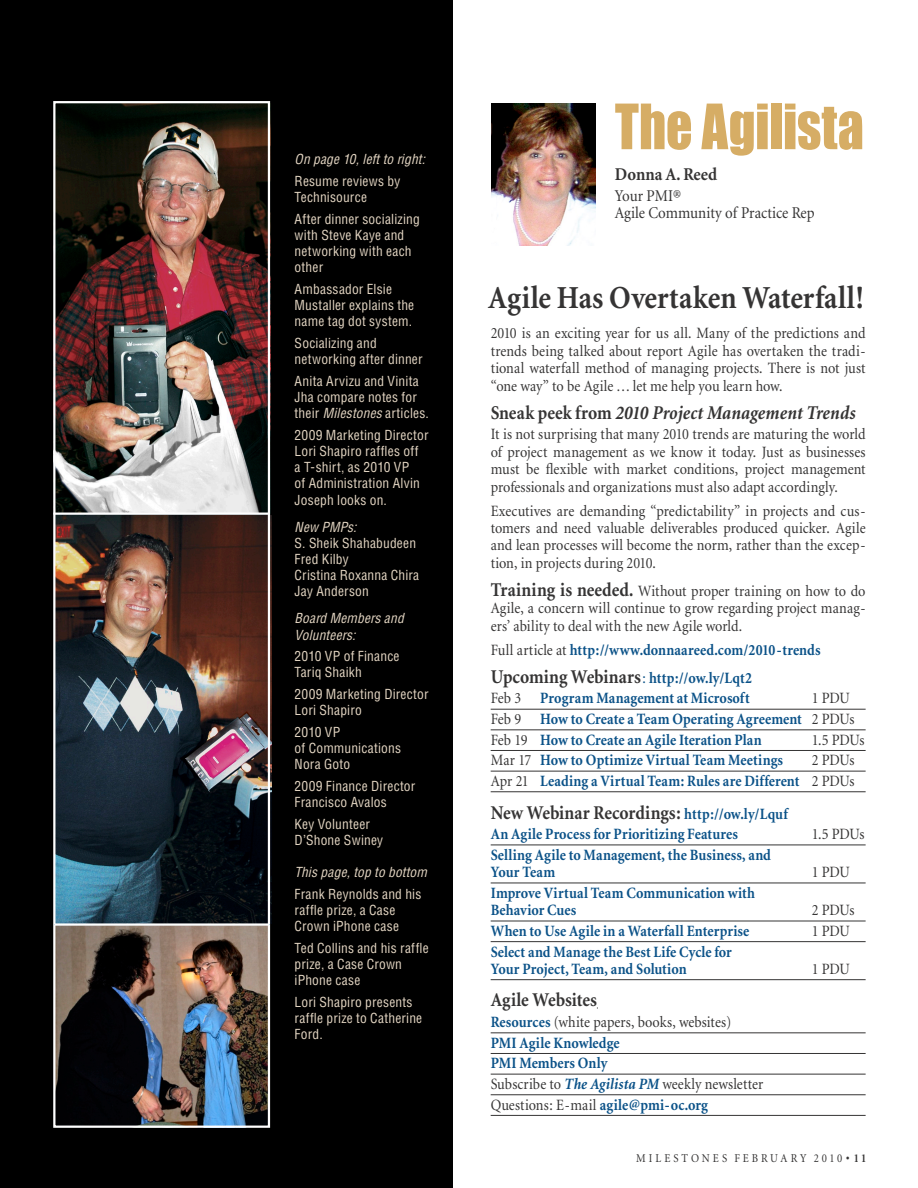
<style>
.page{position:relative;width:918px;height:1188px;background:#fff}
.page>*{position:absolute;margin:0;border:0;box-sizing:border-box;transform-origin:0 0}
.t1{font:57.75px "Impact";letter-spacing:-.005em;color:#d6ad65;scale:.9 1}
.t2{font:700 32.1px "Minion";color:#353434;scale:.9 1}
.t3{font:700 19.5px "Minion";color:#353434;scale:.9 1}
.t4{font:italic 700 19.5px "Minion";letter-spacing:.005em;color:#353434;scale:.9 1}
.t5{font:700 18px "Minion";color:#353434;scale:.93 1}
.t6{font:16.5px/17.2px "Minion";color:#353434;scale:.9 1}
.t7{font:15.75px/17.4px "Minion";letter-spacing:.005em;color:#353434;text-align:justify;scale:.9 1}
.t8{font:700 15.75px/20.7px "Minion";letter-spacing:.005em;color:#0b5288;scale:.9 1}
.t9{font:condensed 13.5px/16.2px "Helvetica";letter-spacing:.015em;color:#e3d5c2}
.t10{font:italic condensed 13.5px/16.2px "Helvetica";letter-spacing:.01em;color:#e3d5c2}
.t11{font:12px "Minion";letter-spacing:.275em;color:#353434;scale:.9 1}
.s1{font-style:italic}
.s2{font-style:normal}
.s3{font-weight:700;font-size:19.5px}
.s4{font-weight:400;color:#353434}
.s5{font-size:19.5px;color:#353434}
.s6{font-weight:400}
.s7{font-size:15.75px;color:#0b5288}
.s8{font-weight:700;color:#0b5288}
.s9{font-weight:700;font-style:italic;color:#0b5288}
.s10{font-weight:700}
</style>
<div class="page">
<div style="left:0;top:0;width:453px;height:1188px;background:#000"></div>
<img style="left:56px;top:926px;width:211px;height:199px">
<img style="left:56px;top:515px;width:215px;height:408px">
<img style="left:56px;top:104px;width:215px;height:410px">
<img style="left:492px;top:104px;width:103px;height:142px">
<hr style="left:53px;top:513px;width:216px;height:2px;background:#fff">
<div style="left:53px;top:101px;width:217px;height:1027px;border:2px solid #fff"></div>
<hr style="left:54px;top:923px;width:215px;height:3px;background:#fff">
<hr style="left:491px;top:709px;width:375px;height:1px;background:#353434">
<hr style="left:491px;top:729px;width:375px;height:1px;background:#353434">
<hr style="left:491px;top:750px;width:375px;height:1px;background:#353434">
<hr style="left:491px;top:771px;width:375px;height:1px;background:#353434">
<hr style="left:491px;top:791px;width:375px;height:1px;background:#353434">
<hr style="left:491px;top:845px;width:375px;height:1px;background:#353434">
<hr style="left:491px;top:883px;width:375px;height:1px;background:#353434">
<hr style="left:491px;top:921px;width:375px;height:1px;background:#353434">
<hr style="left:491px;top:941px;width:375px;height:1px;background:#353434">
<hr style="left:491px;top:979px;width:375px;height:1px;background:#353434">
<hr style="left:491px;top:1032px;width:375px;height:1px;background:#353434">
<hr style="left:491px;top:1053px;width:375px;height:1px;background:#353434">
<hr style="left:491px;top:1074px;width:375px;height:1px;background:#353434">
<hr style="left:491px;top:1094px;width:375px;height:1px;background:#353434">
<hr style="left:491px;top:1115px;width:375px;height:1px;background:#353434">
<p class="t10" style="left:295px;top:151px;width:132px">On page 10, left to right:</p>
<p class="t9" style="left:295px;top:173px;width:107px">Resume reviews by<br>Technisource</p>
<p class="t9" style="left:295px;top:211px;width:127px">After dinner socializing with Steve Kaye and networking with each other</p>
<p class="t9" style="left:295px;top:281px;width:121px">Ambassador Elsie<br>Mustaller explains the name tag dot system.</p>
<p class="t9" style="left:295px;top:335px;width:129px">Socializing and networking after dinner</p>
<p class="t9" style="left:295px;top:373px;width:136px">Anita Arvizu and Vinita<br>Jha compare notes for their <span class="s1">Milestones</span> articles.</p>
<p class="t9" style="left:295px;top:427px;width:135px">2009 Marketing Director<br>Lori Shapiro raffles off<br>a T-shirt, as 2010 VP<br>of Administration Alvin<br>Joseph looks on.</p>
<p class="t10" style="left:295px;top:518px;width:63px">New PMPs:</p>
<p class="t9" style="left:295px;top:535px;width:126px">S. Sheik Shahabudeen<br>Fred Kilby<br>Cristina Roxanna Chira<br>Jay Anderson</p>
<p class="t10" style="left:295px;top:610px;width:111px">Board Members and<br>Volunteers:</p>
<p class="t9" style="left:295px;top:648px;width:106px">2010 VP of Finance<br>Tariq Shaikh</p>
<p class="t9" style="left:295px;top:686px;width:135px">2009 Marketing Director<br>Lori Shapiro</p>
<p class="t9" style="left:295px;top:724px;width:108px">2010 VP<br>of Communications<br>Nora Goto</p>
<p class="t9" style="left:295px;top:778px;width:122px">2009 Finance Director<br>Francisco Avalos</p>
<p class="t9" style="left:295px;top:815px;width:90px">Key Volunteer<br>D’Shone Swiney</p>
<p class="t10" style="left:295px;top:864px;width:134px">This page, top to bottom</p>
<p class="t9" style="left:295px;top:886px;width:128px">Frank Reynolds and his raffle prize, a Case<br>Crown iPhone case</p>
<p class="t9" style="left:295px;top:940px;width:136px">Ted Collins and his raffle prize, a Case Crown iPhone case</p>
<p class="t9" style="left:295px;top:994px;width:129px">Lori Shapiro presents raffle prize to Catherine<br>Ford.</p>
<h1 class="t1" style="left:615px;top:91px;width:278px">The Agilista</h1>
<p class="t5" style="left:615px;top:165px;width:111px">Donna A. Reed</p>
<p class="t6" style="left:615px;top:187px;width:223px">Your PMI®<br>Agile Community of Practice Rep</p>
<h2 class="t2" style="left:488px;top:282px;width:419px">Agile Has Overtaken Waterfall!</h2>
<p class="t7" style="left:491px;top:325px;width:418px">2010 is an exciting year for us all. Many of the predictions and trends being talked about report Agile has overtaken the tradi&shy;tional waterfall method of managing projects. There is not just “one way” to be Agile … let me help you learn how.</p>
<p class="t4" style="left:491px;top:403px;width:407px"><span class="s2">Sneak peek from</span> 2010 Project Management Trends</p>
<p class="t7" style="left:491px;top:426px;width:418px">It is not surprising that many 2010 trends are maturing the world of project management as we know it today. Just as businesses must be flexible with market conditions, project management professionals and organizations must also adapt accordingly.</p>
<p class="t7" style="left:491px;top:502px;width:418px">Executives are demanding “predictability” in projects and cus&shy;tomers and need valuable deliverables produced quicker. Agile and lean processes will become the norm, rather than the excep&shy;tion, in projects during 2010.</p>
<p class="t7" style="left:491px;top:583px;width:418px"><span class="s3">Training is needed.</span> Without proper training on how to do Agile, a concern will continue to grow regarding project manag&shy;ers’ ability to deal with the new Agile world.</p>
<p class="t8" style="left:491px;top:636px;width:368px;line-height:28.2px"><span class="s4">Full article at</span> http://www.donnaareed.com/2010-trends<br><span class="s5">Upcoming Webinars</span><span class="s6">:</span> http://ow.ly/Lqt2</p>
<p class="t8" style="left:491px;top:689px;width:289px"><span class="s4">Feb 3</span> Program Management at Microsoft</p>
<p class="t8" style="left:491px;top:689px;width:406px;text-indent:321px"><span class="s4">1 PDU<br>Feb 9</span> How to Create a Team Operating Agreement <span class="s4">2 PDUs<br>Feb 19</span> How to Create an Agile Iteration Plan</p>
<p class="t7" style="left:812px;top:732px;width:60px">1.5 PDUs</p>
<p class="t8" style="left:491px;top:750px;width:326px"><span class="s4">Mar 17</span> How to Optimize Virtual Team Meetings</p>
<p class="t8" style="left:491px;top:750px;width:406px;text-align:right"><span class="s4">2 PDUs<br>Apr 21</span> Leading a Virtual Team: Rules are Different <span class="s4">2 PDUs</span></p>
<p class="t3" style="left:491px;top:802px;width:332px">New Webinar Recordings: <span class="s7">http://ow.ly/Lquf</span></p>
<p class="t8" style="left:491px;top:824px;width:276px">An Agile Process for Prioritizing Features</p>
<p class="t7" style="left:812px;top:826px;width:60px">1.5 PDUs</p>
<p class="t8" style="left:491px;top:847px;width:313px;line-height:17.4px">Selling Agile to Management, the Business, and<br>Your Team</p>
<p class="t7" style="left:812px;top:864px;width:44px">1 PDU</p>
<p class="t8" style="left:491px;top:885px;width:295px;line-height:17.4px">Improve Virtual Team Communication with<br>Behavior Cues</p>
<p class="t7" style="left:812px;top:902px;width:49px">2 PDUs</p>
<p class="t8" style="left:491px;top:921px;width:289px">When to Use Agile in a Waterfall Enterprise</p>
<p class="t7" style="left:812px;top:923px;width:44px">1 PDU</p>
<p class="t8" style="left:491px;top:943px;width:269px;line-height:17.4px">Select and Manage the Best Life Cycle for<br>Your Project, Team, and Solution</p>
<p class="t7" style="left:812px;top:961px;width:44px">1 PDU</p>
<p class="t3" style="left:491px;top:990px;width:120px">Agile Websites</p>
<p class="t7" style="left:491px;top:1012px;width:305px;line-height:20.7px;text-align:left"><span class="s8">Resources</span> (white papers, books, websites)<br><span class="s8">PMI Agile Knowledge<br>PMI Members Only<br></span>Subscribe to <span class="s9">The Agilista PM</span> weekly newsletter Questions: E-mail <span class="s8">agile@pmi-oc.org</span></p>
<p class="t11" style="left:636px;top:1152px;width:257px">MILESTONES FEBRUARY 2010<span class="s10">• 11</span></p>
</div>
